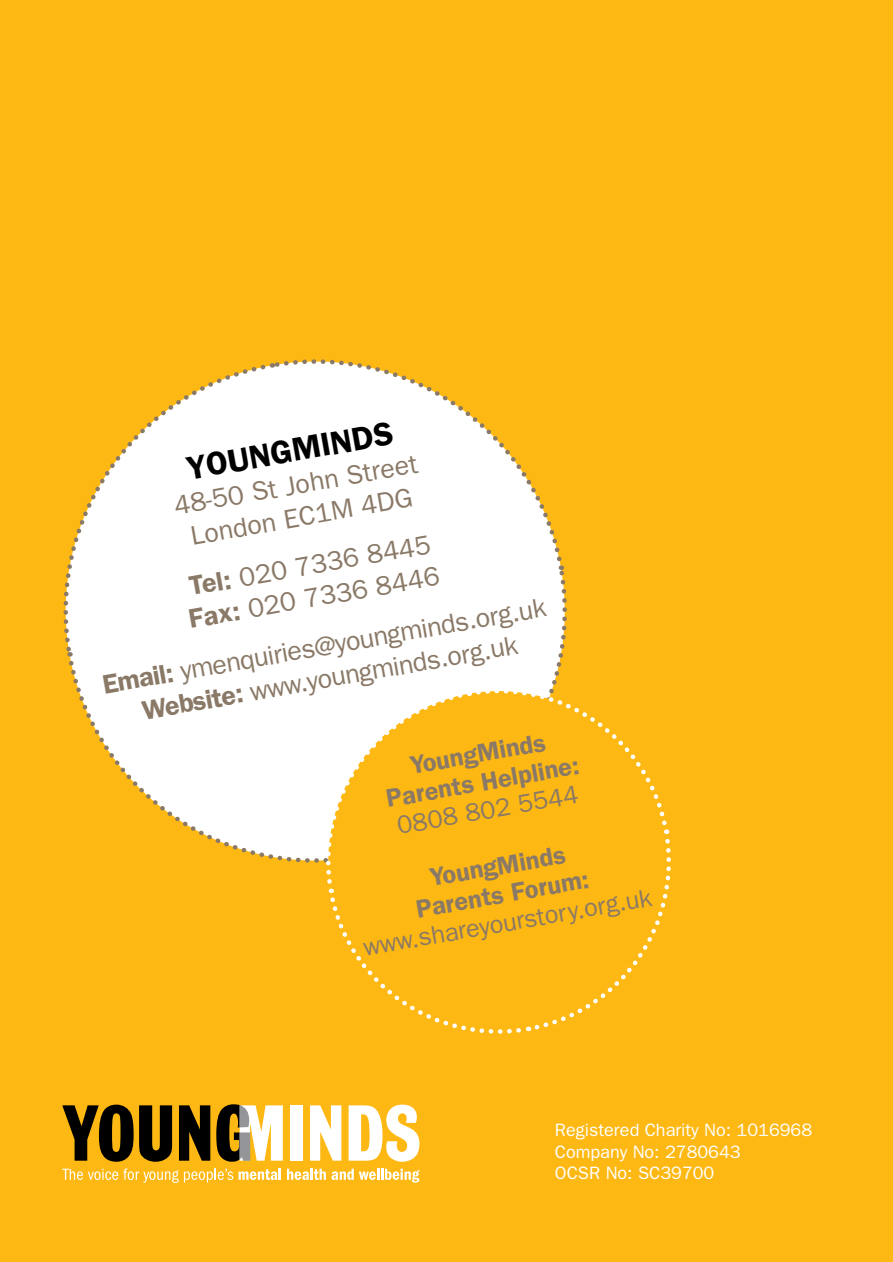
<style>
.page{position:relative;width:893px;height:1262px;background:#fdb813}
.page>*{position:absolute;margin:0;border:0;box-sizing:border-box;transform-origin:0 0}
.t1{font:600 33px "Franklin Gothic";color:#000}
.t2{font:27px/32.4px "Franklin Gothic";color:#8a7967;text-align:center}
.t3{font:600 25.5px/28.5px "Franklin Gothic";color:#8a7967;text-align:center}
.t4{font:25.5px "Franklin Gothic";color:#8a7967}
.t5{font:18px/21.6px "Franklin Gothic";color:#fff}
.s1{font-weight:600}
</style>
<div class="page">
<div style="left:67px;top:363px;width:497px;height:314px;background:#fff"></div>
<div style="left:362px;top:567px;width:205px;height:110px;background:#fff"></div>
<svg style="left:271px;top:359px;width:293px;height:205px"></svg>
<svg style="left:63px;top:363px;width:205px;height:292px"></svg>
<svg style="left:67px;top:658px;width:292px;height:205px"></svg>
<svg style="left:315px;top:677px;width:241px;height:186px"></svg>
<svg style="left:317px;top:680px;width:354px;height:354px"></svg>
<svg style="left:62px;top:1105px;width:110px;height:57px"></svg>
<svg style="left:179px;top:1105px;width:31px;height:56px;background:#302303"></svg>
<svg style="left:216px;top:1104px;width:67px;height:58px"></svg>
<div style="left:290px;top:1105px;width:13px;height:56px;background:#fff"></div>
<svg style="left:310px;top:1105px;width:31px;height:56px"></svg>
<svg style="left:349px;top:1105px;width:70px;height:57px"></svg>
<svg style="left:62px;top:1168px;width:171px;height:15px"></svg>
<svg style="left:239px;top:1169px;width:42px;height:11px"></svg>
<svg style="left:287px;top:1169px;width:132px;height:14px"></svg>
<p class="t1" style="left:183px;top:450px;width:211px;rotate:-10deg">YoungMinds</p>
<p class="t2" style="left:171px;top:490px;width:249px;rotate:-10deg">48-50 St John Street<br>London EC1M 4DG</p>
<p class="t2" style="left:180px;top:571px;width:256px;text-align:left;rotate:-10deg"><span class="s1">Tel:</span> 020 7336 8445<br><span class="s1">Fax:</span> 020 7336 8446</p>
<p class="t2" style="left:100px;top:668px;width:451px;rotate:-10deg"><span class="s1">Email:</span> ymenquiries@youngminds.org.uk<br><span class="s1">Website:</span> www.youngminds.org.uk</p>
<p class="t3" style="left:379px;top:756px;width:197px;rotate:-10deg">YoungMinds<br>Parents Helpline:</p>
<p class="t4" style="left:395px;top:811px;width:185px;rotate:-10deg">0808 802 5544</p>
<p class="t3" style="left:409px;top:866px;width:177px;rotate:-10deg">YoungMinds<br>Parents Forum:</p>
<p class="t4" style="left:361px;top:933px;width:294px;rotate:-10deg">www.shareyourstory.org.uk</p>
<p class="t5" style="left:555px;top:1119px;width:259px">Registered Charity No: 1016968<br>Company No: 2780643<br>OCSR No: SC39700</p>
</div>
